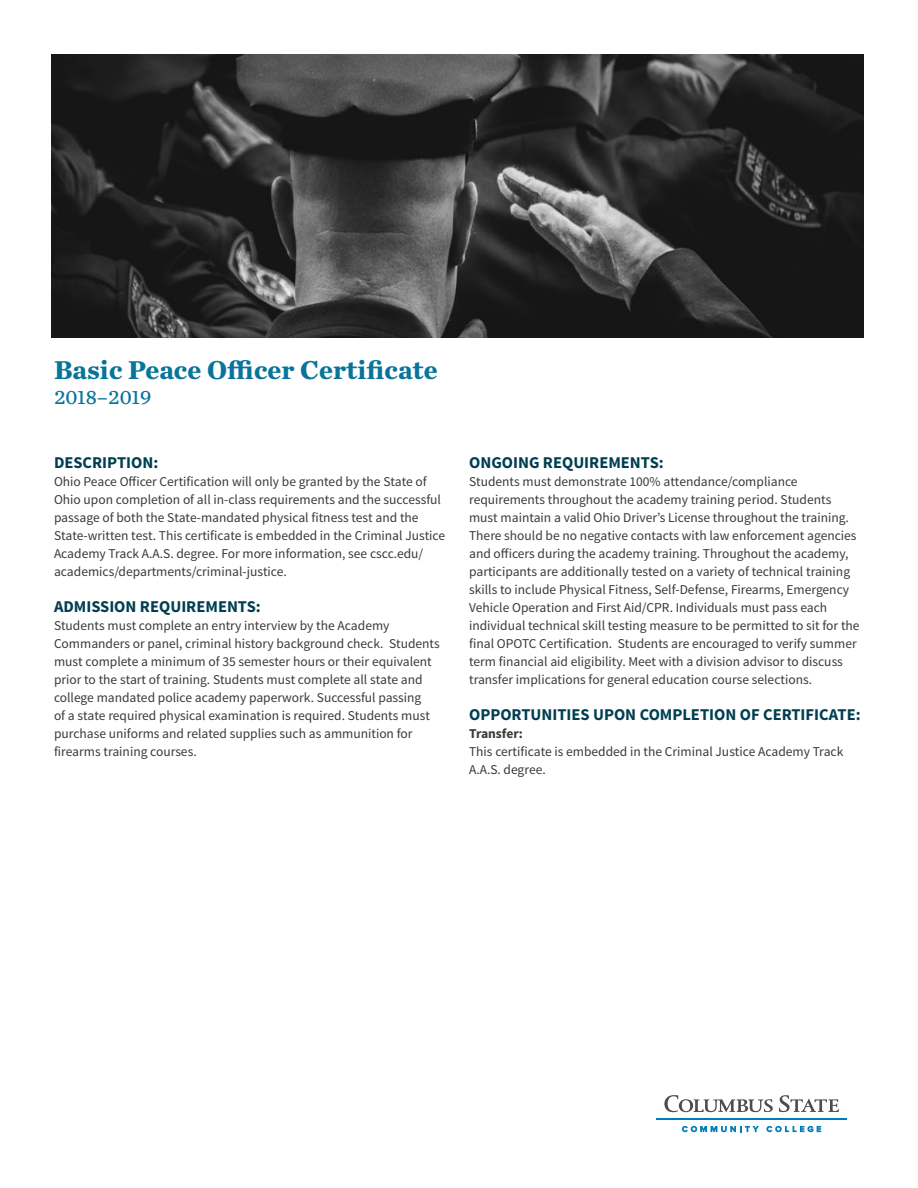
<style>
.page{position:relative;width:918px;height:1188px;background:#fff}
.page>*{position:absolute;margin:0;border:0;box-sizing:border-box;transform-origin:0 0}
.t1{font:700 27px "Chronicle Text G3";color:#08749a}
.t2{font:21px "Chronicle Text G3";color:#08749a}
.body{font:700 16.5px "Source Sans Pro";color:#013e51}
.sub1{font:700 16.5px "Source Sans Pro";color:#013e51}
.body-2{font:13.5px/18px "Source Sans Pro";color:#3d3934}
.s1{font-weight:700}
</style>
<div class="page">
<svg style="left:664px;top:1095px;width:109px;height:17px"></svg>
<svg style="left:779px;top:1095px;width:60px;height:17px"></svg>
<svg style="left:682px;top:1126px;width:77px;height:6px"></svg>
<svg style="left:766px;top:1126px;width:55px;height:6px"></svg>
<hr style="left:656px;top:1118px;width:191px;height:2px;background:#007cb6">
<img style="left:52px;top:54px;width:812px;height:284px">
<p class="t1" style="left:54px;top:348px;width:385px">Basic Peace Officer Certificate</p>
<p class="t2" style="left:54px;top:381px;width:99px">2018–2019</p>
<p class="sub1" style="left:54px;top:452px;width:106px">DESCRIPTION:</p>
<p class="body-2" style="left:54px;top:473px;width:393px">Ohio Peace Officer Certification will only be granted by the State of Ohio upon completion of all in-class requirements and the successful passage of both the State-mandated physical fitness test and the State-written test. This certificate is embedded in the Criminal Justice Academy Track A.A.S. degree. For more information, see cscc.edu/ academics/departments/criminal-justice.</p>
<p class="body" style="left:54px;top:596px;width:208px">ADMISSION REQUIREMENTS:</p>
<p class="body-2" style="left:54px;top:617px;width:387px">Students must complete an entry interview by the Academy Commanders or panel, criminal history background check. Students must complete a minimum of 35 semester hours or their equivalent prior to the start of training. Students must complete all state and college mandated police academy paperwork. Successful passing<br>of a state required physical examination is required. Students must purchase uniforms and related supplies such as ammunition for firearms training courses.</p>
<p class="body" style="left:469px;top:452px;width:196px">ONGOING REQUIREMENTS:</p>
<p class="body-2" style="left:469px;top:473px;width:392px">Students must demonstrate 100% attendance/compliance requirements throughout the academy training period. Students must maintain a valid Ohio Driver’s License throughout the training.<br>There should be no negative contacts with law enforcement agencies and officers during the academy training. Throughout the academy, participants are additionally tested on a variety of technical training skills to include Physical Fitness, Self-Defense, Firearms, Emergency Vehicle Operation and First Aid/CPR. Individuals must pass each individual technical skill testing measure to be permitted to sit for the final OPOTC Certification. Students are encouraged to verify summer term financial aid eligibility. Meet with a division advisor to discuss transfer implications for general education course selections.</p>
<p class="body" style="left:469px;top:704px;width:393px">OPPORTUNITIES UPON COMPLETION OF CERTIFICATE:</p>
<p class="body-2" style="left:469px;top:725px;width:376px"><span class="s1">Transfer:<br></span>This certificate is embedded in the Criminal Justice Academy Track<br>A.A.S. degree.</p>
</div>
